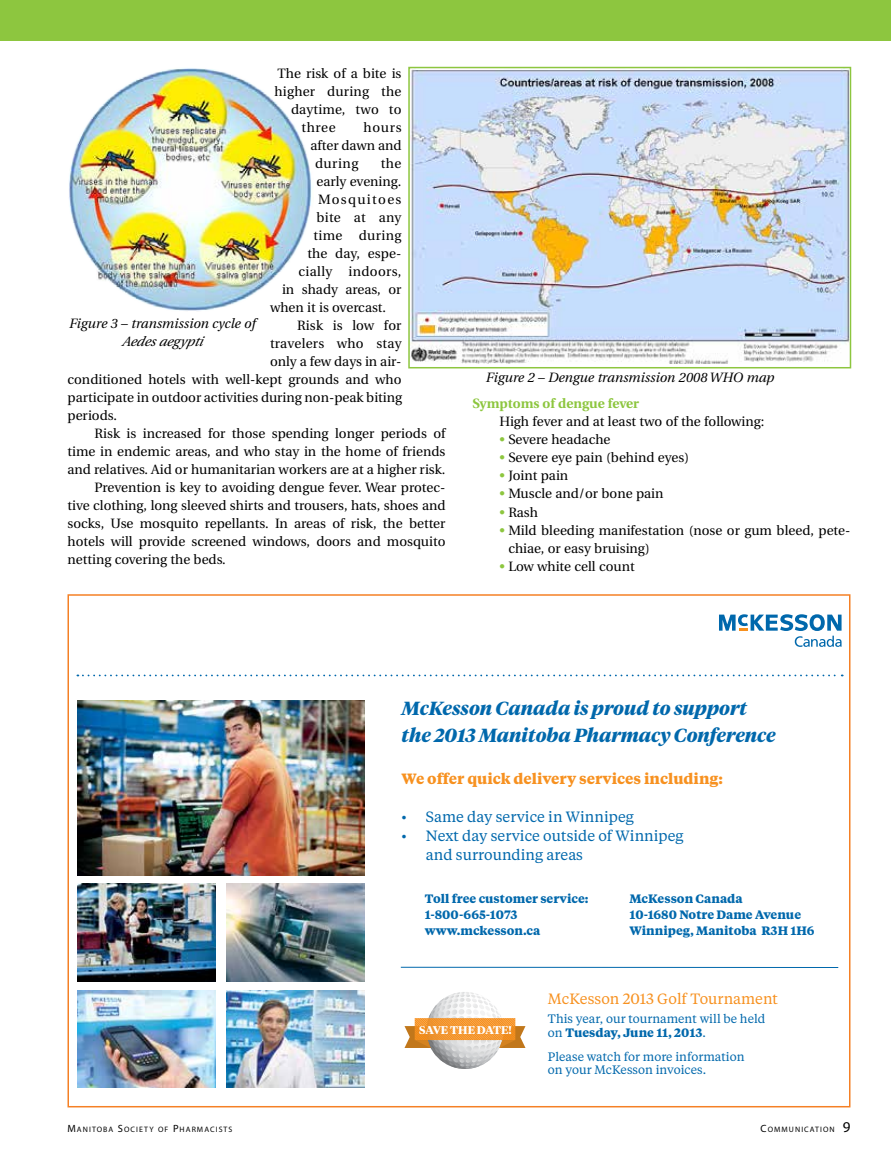
<style>
.page{position:relative;width:891px;height:1175px;background:#fff}
.page>*{position:absolute;margin:0;border:0;box-sizing:border-box;transform-origin:0 0}
.t1{font:italic 700 18.9px/27px "Tiempos Headline";color:#0068ac}
.t2{font:14.85px/18.9px "Tiempos Text";color:#0068ac}
.t3{font:700 14.85px "Tiempos Text";color:#f79120}
.t4{font:14.85px "Tiempos Text";color:#f79120}
.t5{font:13.5px/18px "Utopia";color:#000}
.t6{font:italic 13.5px/18px "Utopia";color:#000;text-align:center}
.t7{font:13.5px "Utopia";letter-spacing:.02em;color:#000}
.t8{font:13.5px "Utopia";letter-spacing:.025em;color:#000}
.t9{font:700 13.5px "Utopia";color:#8dc63f}
.t10{font:13.5px "Utopia";letter-spacing:.1em;color:#000}
.t11{font:700 12.15px/16.2px "Tiempos Text";color:#0068ac}
.t12{font:12.15px/13.5px "Tiempos Text";color:#0068ac}
.t13{font:700 11.25px "Tiempos Headline";letter-spacing:-.015em;color:#fff}
.t14{font:7.8px "Myriad";letter-spacing:.135em;color:#000}
.s1{color:#8dc63f}
.s2{font-weight:700}
.s3{font-size:10.5px}
.s4{font-size:15px}
</style>
<div class="page">
<div style="left:0;top:0;width:891px;height:40px;background:#8dc63f"></div>
<svg style="left:719px;top:614px;width:123px;height:33px"></svg>
<img style="left:77px;top:884px;width:138px;height:97px">
<img style="left:226px;top:884px;width:138px;height:97px">
<img style="left:77px;top:990px;width:138px;height:97px">
<img style="left:226px;top:990px;width:138px;height:97px">
<img style="left:77px;top:700px;width:287px;height:175px">
<svg style="left:77px;top:674px;width:766px;height:2px"></svg>
<svg style="left:405px;top:992px;width:121px;height:76px"></svg>
<hr style="left:401px;top:967px;width:437px;height:1px;background:#0068ac">
<img style="left:411px;top:70px;width:437px;height:294px">
<div style="left:408px;top:67px;width:443px;height:301px;border:2px solid #8dc63f"></div>
<img style="left:69px;top:68px;width:243px;height:243px">
<p class="t5" style="left:278px;top:64px;width:126px">The risk of a bite is</p>
<p class="t5" style="left:275px;top:82px;width:128px">higher during the</p>
<p class="t5" style="left:291px;top:100px;width:112px">daytime, two to</p>
<p class="t5" style="left:302px;top:118px;width:36px">three</p>
<p class="t5" style="left:364px;top:118px;width:39px">hours</p>
<p class="t5" style="left:311px;top:136px;width:93px">after dawn and</p>
<p class="t5" style="left:315px;top:154px;width:45px">during</p>
<p class="t5" style="left:381px;top:154px;width:22px">the</p>
<p class="t5" style="left:317px;top:172px;width:87px">early evening.</p>
<p class="t10" style="left:318px;top:192px;width:85px">Mosquitoes</p>
<p class="t7" style="left:317px;top:210px;width:86px">bite at any</p>
<p class="t8" style="left:314px;top:228px;width:90px">time during</p>
<p class="t5" style="left:308px;top:244px;width:96px">the day, espe-</p>
<p class="t8" style="left:299px;top:264px;width:105px">cially indoors,</p>
<p class="t5" style="left:282px;top:280px;width:121px">in shady areas, or</p>
<p class="t5" style="left:270px;top:298px;width:118px">when it is overcast.</p>
<p class="t5" style="left:297px;top:316px;width:106px">Risk is low for</p>
<p class="t7" style="left:270px;top:336px;width:133px">travelers who stay</p>
<p class="t5" style="left:270px;top:352px;width:133px">only a few days in air-</p>
<p class="t5" style="left:68px;top:370px;width:336px">conditioned hotels with well-kept grounds and who</p>
<p class="t5" style="left:68px;top:388px;width:336px">participate in outdoor activities during non-peak biting</p>
<p class="t5" style="left:68px;top:406px;width:51px">periods.</p>
<p class="t5" style="left:95px;top:424px;width:352px">Risk is increased for those spending longer periods of</p>
<p class="t5" style="left:68px;top:442px;width:379px">time in endemic areas, and who stay in the home of friends</p>
<p class="t5" style="left:68px;top:460px;width:379px">and relatives. Aid or humanitarian workers are at a higher risk.</p>
<p class="t5" style="left:95px;top:478px;width:353px">Prevention is key to avoiding dengue fever. Wear protec-</p>
<p class="t5" style="left:68px;top:496px;width:380px">tive clothing, long sleeved shirts and trousers, hats, shoes and</p>
<p class="t5" style="left:68px;top:514px;width:380px">socks, Use mosquito repellants. In areas of risk, the better</p>
<p class="t5" style="left:68px;top:532px;width:380px">hotels will provide screened windows, doors and mosquito</p>
<p class="t5" style="left:68px;top:550px;width:160px">netting covering the beds.</p>
<p class="t6" style="left:69px;top:315px;width:188px">Figure 3 – transmission cycle of<br>Aedesaegypti</p>
<p class="t6" style="left:486px;top:368px;width:290px">Figure 2 – Dengue transmission 2008 WHO map</p>
<p class="t9" style="left:473px;top:396px;width:168px">Symptoms of dengue fever</p>
<p class="t5" style="left:500px;top:413px;width:267px">High fever and at least two of the following:</p>
<p class="t5" style="left:500px;top:431px;width:113px"><span class="s1">•</span> Severe headache</p>
<p class="t5" style="left:500px;top:449px;width:191px"><span class="s1">•</span> Severe eye pain (behind eyes)</p>
<p class="t5" style="left:500px;top:467px;width:70px"><span class="s1">•</span> Joint pain</p>
<p class="t5" style="left:500px;top:485px;width:166px"><span class="s1">•</span> Muscle and/or bone pain</p>
<p class="t5" style="left:500px;top:503px;width:40px"><span class="s1">•</span> Rash</p>
<p class="t5" style="left:508px;top:521px;width:344px;text-indent:-9px"><span class="s1">•</span> Mild bleeding manifestation (nose or gum bleed, pete&shy;chiae, or easy bruising)</p>
<p class="t5" style="left:500px;top:557px;width:137px"><span class="s1">•</span> Low white cell count</p>
<h1 class="t1" style="left:402px;top:694px;width:375px">McKesson Canada is proud to support the 2013 Manitoba Pharmacy Conference</h1>
<p class="t3" style="left:402px;top:768px;width:323px">We offer quick delivery services including:</p>
<p class="t2" style="left:402px;top:806px;width:234px">• Same day service in Winnipeg</p>
<p class="t2" style="left:426px;top:825px;width:259px;text-indent:-24px">• Next day service outside of Winnipeg and surrounding areas</p>
<p class="t11" style="left:425px;top:889px;width:165px">Toll free customer service:<br>1-800-665-1073 www.mckesson.ca</p>
<p class="t11" style="left:629px;top:889px;width:187px">McKesson Canada<br>10-1680 Notre Dame Avenue<br>Winnipeg, Manitoba R3H 1H6</p>
<p class="t13" style="left:419px;top:1022px;width:94px">SAVE THE DATE!</p>
<p class="t4" style="left:548px;top:989px;width:232px">McKesson 2013 Golf Tournament</p>
<p class="t12" style="left:548px;top:1011px;width:219px">This year, our tournament will be held on <span class="s2">Tuesday, June 11, 2013</span>.</p>
<p class="t12" style="left:548px;top:1049px;width:198px">Please watch for more information on your McKesson invoices.</p>
<p class="t14" style="left:68px;top:1125px;width:137px"><span class="s3">M</span>ANITOBA <span class="s3">S</span>OCIETY OF <span class="s3">P</span>HARMAC</p>
<p class="t14" style="left:216px;top:1125px;width:17px">ISTS</p>
<p class="t14" style="left:761px;top:1125px;width:91px"><span class="s3">C</span>OMMUNICATION <span class="s4">9</span></p>
</div>
